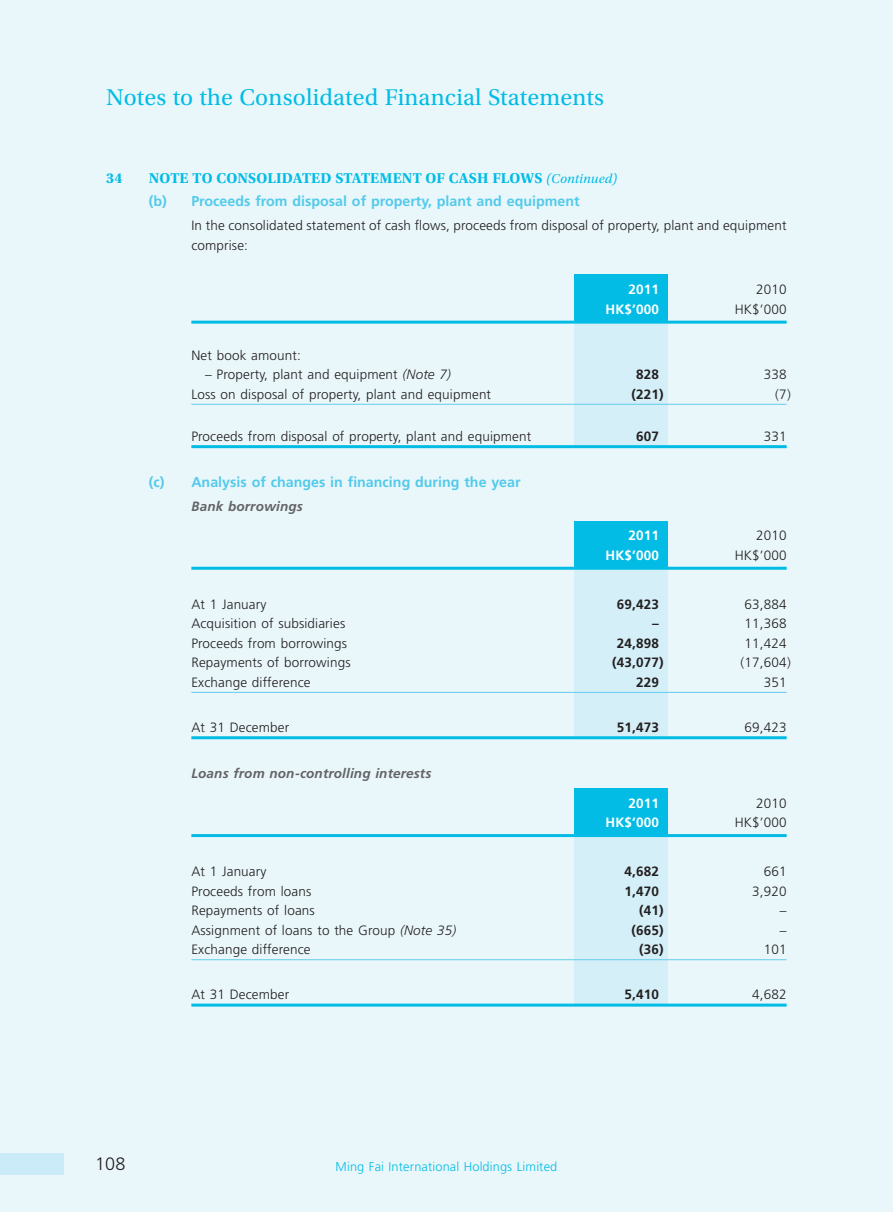
<style>
.page{position:relative;width:893px;height:1212px;background:#e9f7fb}
.page>*{position:absolute;margin:0;border:0;box-sizing:border-box;transform-origin:0 0}
.t1{font:24px "Utopia Std";letter-spacing:.01em;color:#02bce5}
.t2{font:300 18px "Frutiger LT Std";color:#231f20}
.t3{font:700 15px "Utopia Std";letter-spacing:.01em;color:#02bce5}
.t4{font:700 14.25px "Frutiger LT Std";color:#54caea}
.t5{font:300 13.5px/19.5px "Frutiger LT Std";letter-spacing:.01em;color:#231f20}
.t6{font:700 13.5px "Frutiger LT Std";letter-spacing:.01em;color:#231f20}
.t7{font:italic 700 13.5px "Frutiger LT Std";letter-spacing:.01em;color:#636366}
.t8{font:700 13.5px "Frutiger LT Std";letter-spacing:.01em;color:#fff}
.t9{font:300 12.75px "Frutiger LT Std";letter-spacing:.01em;color:#02bce5}
.s1{font-weight:400;font-style:italic;font-size:13.5px}
.s2{font-style:italic}
</style>
<div class="page">
<div style="left:0;top:1154px;width:64px;height:21px;background:#caebf7"></div>
<div style="left:574px;top:275px;width:94px;height:65px;background:#02bce5"></div>
<div style="left:574px;top:322px;width:94px;height:125px;background:#d5eff8"></div>
<hr style="left:191px;top:321px;width:596px;height:3px;background:#02bce5">
<hr style="left:191px;top:404px;width:596px;height:1px;background:#63ccec">
<hr style="left:191px;top:445px;width:596px;height:3px;background:#02bce5">
<div style="left:574px;top:521px;width:94px;height:65px;background:#02bce5"></div>
<div style="left:574px;top:568px;width:94px;height:171px;background:#d5eff8"></div>
<hr style="left:191px;top:567px;width:596px;height:3px;background:#02bce5">
<hr style="left:191px;top:692px;width:596px;height:1px;background:#63ccec">
<hr style="left:191px;top:736px;width:596px;height:3px;background:#02bce5">
<div style="left:574px;top:788px;width:94px;height:66px;background:#02bce5"></div>
<div style="left:574px;top:835px;width:94px;height:169px;background:#d5eff8"></div>
<hr style="left:191px;top:834px;width:596px;height:3px;background:#02bce5">
<hr style="left:191px;top:959px;width:596px;height:1px;background:#63ccec">
<hr style="left:191px;top:1003px;width:596px;height:3px;background:#02bce5">
<p class="t1" style="left:106px;top:84px;width:499px">Notes to the Consolidated Financial Statements</p>
<p class="t3" style="left:106px;top:169px;width:18px">34</p>
<p class="t3" style="left:149px;top:169px;width:470px">NOTE TO CONSOLIDATED STATEMENT OF CASH FLOWS <span class="s1">(Continued)</span></p>
<p class="t4" style="left:149px;top:193px;width:432px">(b) Proceeds from disposal of property, plant and equipment</p>
<p class="t5" style="left:191px;top:216px;width:597px">In the consolidated statement of cash flows, proceeds from disposal of property, plant and equipment comprise:</p>
<p class="t8" style="left:628px;top:282px;width:32px">2011</p>
<p class="t5" style="left:756px;top:280px;width:32px">2010</p>
<p class="t8" style="left:605px;top:301px;width:55px">HK$’000</p>
<p class="t5" style="left:735px;top:300px;width:53px">HK$’000</p>
<p class="t5" style="left:191px;top:345px;width:111px">Net book amount:</p>
<p class="t5" style="left:205px;top:365px;width:247px">– Property, plant and equipment <span class="s2">(Note 7)</span></p>
<p class="t6" style="left:636px;top:366px;width:24px">828</p>
<p class="t5" style="left:764px;top:365px;width:24px">338</p>
<p class="t5" style="left:191px;top:384px;width:301px">Loss on disposal of property, plant and equipment</p>
<p class="t6" style="left:631px;top:386px;width:34px">(221 )</p>
<p class="t5" style="left:775px;top:384px;width:17px">(7)</p>
<p class="t5" style="left:191px;top:426px;width:341px">Proceeds from disposal of property, plant and equipment</p>
<p class="t6" style="left:636px;top:428px;width:24px">607</p>
<p class="t5" style="left:764px;top:426px;width:24px">331</p>
<p class="t4" style="left:149px;top:474px;width:373px">(c) Analysis of changes in financing during the year</p>
<p class="t7" style="left:191px;top:498px;width:113px">Bank borrowings</p>
<p class="t8" style="left:628px;top:528px;width:32px">2011</p>
<p class="t5" style="left:756px;top:526px;width:32px">2010</p>
<p class="t8" style="left:605px;top:547px;width:55px">HK$’000</p>
<p class="t5" style="left:735px;top:546px;width:53px">HK$’000</p>
<p class="t5" style="left:191px;top:594px;width:77px">At 1 January</p>
<p class="t6" style="left:617px;top:596px;width:44px">69,423</p>
<p class="t5" style="left:745px;top:594px;width:44px">63,884</p>
<p class="t5" style="left:191px;top:614px;width:155px">Acquisition of subsidiaries</p>
<p class="t6" style="left:652px;top:616px;width:8px">–</p>
<p class="t5" style="left:745px;top:614px;width:44px">11,368</p>
<p class="t5" style="left:191px;top:633px;width:157px">Proceeds from borrowings</p>
<p class="t6" style="left:617px;top:635px;width:44px">24,898</p>
<p class="t5" style="left:745px;top:633px;width:44px">11,424</p>
<p class="t5" style="left:191px;top:653px;width:161px">Repayments of borrowings</p>
<p class="t6" style="left:612px;top:655px;width:53px">(43,077 )</p>
<p class="t5" style="left:741px;top:653px;width:52px">(17,604)</p>
<p class="t5" style="left:191px;top:672px;width:121px">Exchange difference</p>
<p class="t6" style="left:636px;top:674px;width:24px">229</p>
<p class="t5" style="left:764px;top:672px;width:24px">351</p>
<p class="t5" style="left:191px;top:717px;width:99px">At 31 December</p>
<p class="t6" style="left:617px;top:719px;width:44px">51,473</p>
<p class="t5" style="left:745px;top:717px;width:44px">69,423</p>
<p class="t7" style="left:191px;top:766px;width:241px">Loans from non-controlling interests</p>
<p class="t8" style="left:628px;top:795px;width:32px">2011</p>
<p class="t5" style="left:756px;top:793px;width:32px">2010</p>
<p class="t8" style="left:605px;top:815px;width:55px">HK$’000</p>
<p class="t5" style="left:735px;top:813px;width:53px">HK$’000</p>
<p class="t5" style="left:191px;top:862px;width:77px">At 1 January</p>
<p class="t6" style="left:625px;top:863px;width:36px">4,682</p>
<p class="t5" style="left:764px;top:862px;width:24px">661</p>
<p class="t5" style="left:191px;top:881px;width:121px">Proceeds from loans</p>
<p class="t6" style="left:625px;top:883px;width:36px">1,470</p>
<p class="t5" style="left:752px;top:881px;width:36px">3,920</p>
<p class="t5" style="left:191px;top:901px;width:125px">Repayments of loans</p>
<p class="t6" style="left:639px;top:902px;width:26px">(41 )</p>
<p class="t5" style="left:780px;top:901px;width:8px">–</p>
<p class="t5" style="left:191px;top:920px;width:266px">Assignment of loans to the Group <span class="s2">(Note 35)</span></p>
<p class="t6" style="left:631px;top:922px;width:34px">(665 )</p>
<p class="t5" style="left:780px;top:920px;width:8px">–</p>
<p class="t5" style="left:191px;top:940px;width:121px">Exchange difference</p>
<p class="t6" style="left:639px;top:941px;width:26px">(36 )</p>
<p class="t5" style="left:764px;top:940px;width:24px">101</p>
<p class="t5" style="left:191px;top:985px;width:99px">At 31 December</p>
<p class="t6" style="left:625px;top:986px;width:36px">5,410</p>
<p class="t5" style="left:752px;top:985px;width:36px">4,682</p>
<p class="t2" style="left:95px;top:1154px;width:32px">108</p>
<p class="t9" style="left:336px;top:1159px;width:223px">Ming Fai International Holdings Limited</p>
</div>
